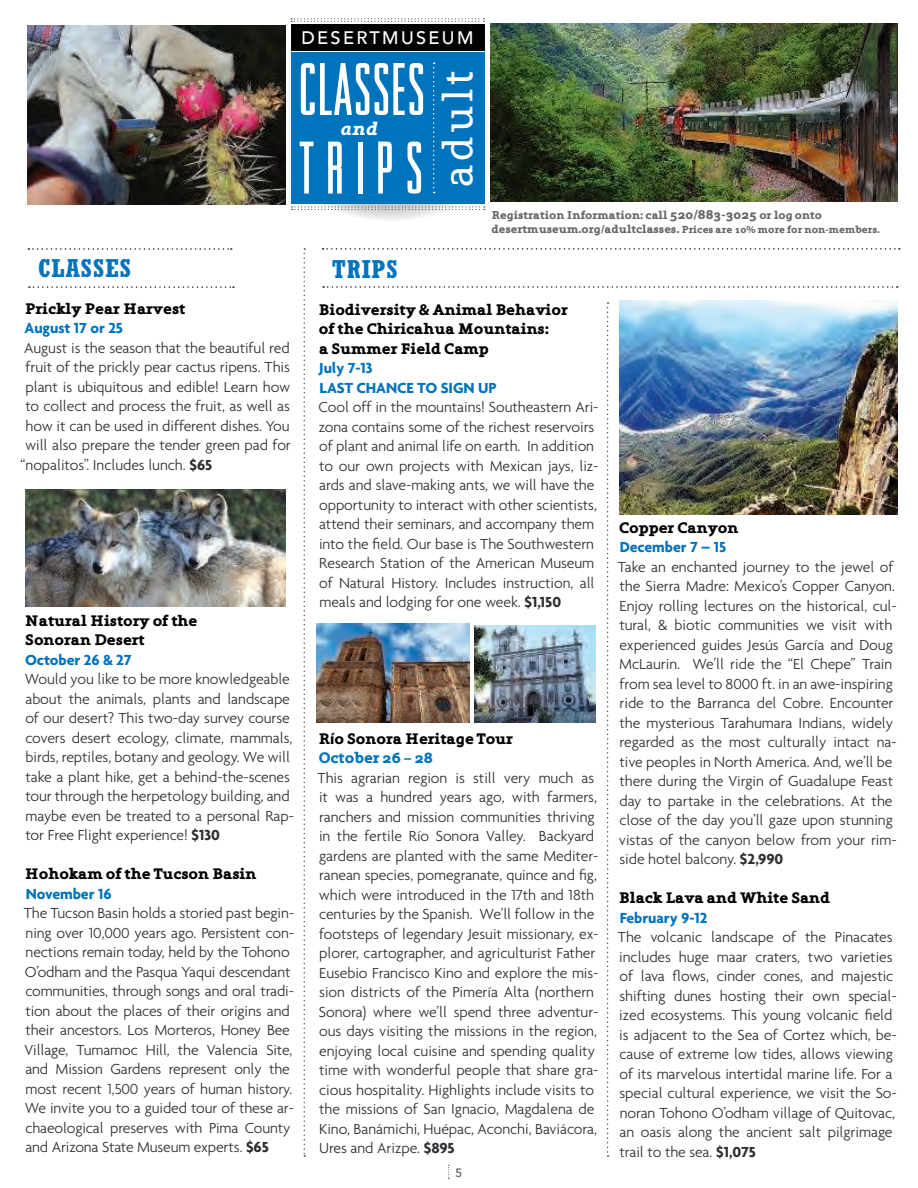
<style>
.page{position:relative;width:918px;height:1188px;background:#fff}
.page>*{position:absolute;margin:0;border:0;box-sizing:border-box;transform-origin:0 0}
.t1{font:65.4px/78.4px "OPTI Raleigh Gothic";color:#fff}
.t2{font:43.2px "Grandesign Neue Serif";letter-spacing:.08em;color:#fff}
.t3{font:700 condensed 25.5px "Rockwell";letter-spacing:.04em;color:#0073bd}
.t4{font:italic 700 18.75px "Grandesign Neue Serif";color:#fff}
.t5{font:500 18.15px "Avenir";letter-spacing:.13em;color:#fff}
.t6{font:300 15.75px/19.5px "Agenda";letter-spacing:-.005em;color:#2d2f32}
.t7{font:700 15.75px/19.5px "Grandesign Neue Serif";letter-spacing:-.005em;color:#010203}
.t8{font:700 15.75px/19.5px "Agenda";letter-spacing:-.005em;color:#0073bd}
.t9{font:700 15.75px "Grandesign Neue Serif";letter-spacing:-.005em;color:#0073bd}
.t10{font:500 12px "Avenir";color:#57585a}
.t11{font:700 11.7px "Grandesign Neue Serif";color:#686868}
.t12{font:700 10.5px "Grandesign Neue Serif";color:#686868}
.s1{font-size:13.5px}
.s2{font-size:11.7px}
.s3{font-weight:700}
</style>
<div class="page">
<svg style="left:448px;top:1165px;width:2px;height:14px"></svg>
<svg style="left:607px;top:302px;width:2px;height:855px"></svg>
<svg style="left:304px;top:248px;width:1px;height:909px"></svg>
<div style="left:291px;top:52px;width:194px;height:152px;background:#0073bd"></div>
<div style="left:291px;top:25px;width:194px;height:26px;background:#010203"></div>
<svg style="left:291px;top:18px;width:193px;height:4px"></svg>
<svg style="left:278px;top:63px;width:213px;height:157px"></svg>
<svg style="left:29px;top:286px;width:205px;height:2px"></svg>
<svg style="left:28px;top:248px;width:204px;height:2px"></svg>
<svg style="left:323px;top:248px;width:577px;height:2px"></svg>
<svg style="left:323px;top:286px;width:575px;height:2px"></svg>
<img style="left:620px;top:301px;width:277px;height:213px">
<img style="left:316px;top:624px;width:154px;height:98px">
<img style="left:474px;top:625px;width:122px;height:98px">
<img style="left:491px;top:24px;width:406px;height:178px">
<img style="left:26px;top:489px;width:259px;height:117px">
<img style="left:27px;top:26px;width:258px;height:178px">
<p class="t5" style="left:301px;top:22px;width:174px">DESERTMUSEUM</p>
<h1 class="t1" style="left:298px;top:51px;width:129px">CLASSES<br>TRIPS</h1>
<p class="t4" style="left:341px;top:118px;width:38px">and</p>
<h2 class="t2" style="left:433px;top:187px;width:118px;rotate:-90deg">adult</h2>
<p class="t11" style="left:491px;top:209px;width:332px">Registration Information: call <span class="s1">520/883-3025</span> or log onto</p>
<p class="t12" style="left:491px;top:224px;width:390px"><span class="s2">desertmuseum.org/adultclasses.</span> Prices are 10% more for non-members.</p>
<h3 class="t3" style="left:38px;top:253px;width:95px">CLASSES</h3>
<p class="t7" style="left:25px;top:299px;width:162px">Prickly Pear Harvest</p>
<p class="t8" style="left:25px;top:318px;width:100px">August 17 or 25</p>
<p class="t6" style="left:24px;top:338px;width:267px">August is the season that the beautiful red</p>
<p class="t6" style="left:26px;top:357px;width:266px">fruit of the prickly pear cactus ripens. This</p>
<p class="t6" style="left:26px;top:377px;width:266px">plant is ubiquitous and edible! Learn how</p>
<p class="t6" style="left:25px;top:396px;width:266px">to collect and process the fruit, as well as</p>
<p class="t6" style="left:26px;top:416px;width:266px">how it can be used in different dishes. You</p>
<p class="t6" style="left:25px;top:435px;width:267px">will also prepare the tender green pad for</p>
<p class="t6" style="left:20px;top:455px;width:194px">“nopalitos”. Includes lunch. <span class="s3">$65</span></p>
<p class="t7" style="left:25px;top:611px;width:174px">Natural History of the<br>Sonoran Desert</p>
<p class="t8" style="left:25px;top:650px;width:108px">October 26 &amp; 27</p>
<p class="t6" style="left:25px;top:669px;width:271px">Would you like to be more knowledgeable about the animals, plants and landscape of our desert? This two-day survey course covers desert ecology, climate, mammals, birds, reptiles, botany and geology. We will take a plant hike, get a behind-the-scenes tour through the herpetology building, and maybe even be treated to a personal Rap&shy;tor Free Flight experience! <span class="s3">$130</span></p>
<p class="t7" style="left:25px;top:864px;width:233px">Hohokam of the Tucson Basin</p>
<p class="t8" style="left:26px;top:884px;width:87px">November 16</p>
<p class="t6" style="left:24px;top:903px;width:272px">The Tucson Basin holds a storied past begin&shy;ning over 10,000 years ago. Persistent con&shy;nections remain today, held by the Tohono O’odham and the Pasqua Yaqui descendant communities, through songs and oral tradi&shy;tion about the places of their origins and their ancestors. Los Morteros, Honey Bee Village, Tumamoc Hill, the Valencia Site, and Mission Gardens represent only the most recent 1,500 years of human history.<br>We invite you to a guided tour of these ar&shy;chaeological preserves with Pima County and Arizona State Museum experts. <span class="s3">$65</span></p>
<h3 class="t3" style="left:332px;top:254px;width:67px">TRIPS</h3>
<p class="t7" style="left:319px;top:300px;width:251px">Biodiversity &amp; Animal Behavior of the Chiricahua Mountains:<br>a Summer Field Camp</p>
<p class="t8" style="left:319px;top:358px;width:179px">July 7-13<br>LAST CHANCE TO SIGN UP</p>
<p class="t6" style="left:319px;top:397px;width:281px">Cool off in the mountains! Southeastern Ari&shy;zona contains some of the richest reservoirs of plant and animal life on earth. In addition to our own projects with Mexican jays, liz&shy;ards and slave-making ants, we will have the opportunity to interact with other scientists, attend their seminars, and accompany them into the field. Our base is The Southwestern Research Station of the American Museum of Natural History. Includes instruction, all meals and lodging for one week. <span class="s3">$1,150</span></p>
<p class="t7" style="left:319px;top:729px;width:196px">Río Sonora Heritage Tour</p>
<p class="t9" style="left:319px;top:749px;width:116px">October 26 – 28</p>
<p class="t6" style="left:318px;top:768px;width:283px">This agrarian region is still very much as it was a hundred years ago, with farmers, ranchers and mission communities thriving in the fertile Río Sonora Valley. Backyard gardens are planted with the same Mediter&shy;ranean species, pomegranate, quince and fig, which were introduced in the 17th and 18th centuries by the Spanish. We’ll follow in the footsteps of legendary Jesuit missionary, ex&shy;plorer, cartographer, and agriculturist Father Eusebio Francisco Kino and explore the mis&shy;sion districts of the Pimería Alta (northern Sonora) where we’ll spend three adventur&shy;ous days visiting the missions in the region, enjoying local cuisine and spending quality time with wonderful people that share gra&shy;cious hospitality. Highlights include visits to the missions of San Ignacio, Magdalena de Kino, Banámichi, Huépac, Aconchi, Baviácora, Ures and Arizpe. <span class="s3">$895</span></p>
<p class="t10" style="left:456px;top:1162px;width:8px">5</p>
<p class="t7" style="left:619px;top:518px;width:121px">Copper Canyon</p>
<p class="t8" style="left:620px;top:537px;width:108px">December 7 – 15</p>
<p class="t6" style="left:618px;top:557px;width:280px">Take an enchanted journey to the jewel of the Sierra Madre: Mexico’s Copper Canyon.<br>Enjoy rolling lectures on the historical, cul&shy;tural, &amp; biotic communities we visit with experienced guides Jesús García and Doug McLaurin. We’ll ride the “El Chepe” Train from sea level to 8000 ft. in an awe-inspiring ride to the Barranca del Cobre. Encounter the mysterious Tarahumara Indians, widely regarded as the most culturally intact na&shy;tive peoples in North America. And, we’ll be there during the Virgin of Guadalupe Feast day to partake in the celebrations. At the close of the day you’ll gaze upon stunning vistas of the canyon below from your rim&shy;side hotel balcony. <span class="s3">$2,990</span></p>
<p class="t7" style="left:619px;top:888px;width:213px">Black Lava and White Sand</p>
<p class="t8" style="left:620px;top:907px;width:89px">February 9-12</p>
<p class="t6" style="left:618px;top:927px;width:280px">The volcanic landscape of the Pinacates includes huge maar craters, two varieties of lava flows, cinder cones, and majestic shifting dunes hosting their own special&shy;ized ecosystems. This young volcanic field is adjacent to the Sea of Cortez which, be&shy;cause of extreme low tides, allows viewing of its marvelous intertidal marine life. For a special cultural experience, we visit the So&shy;noran Tohono O’odham village of Quitovac, an oasis along the ancient salt pilgrimage trail to the sea. <span class="s3">$1,075</span></p>
</div>
